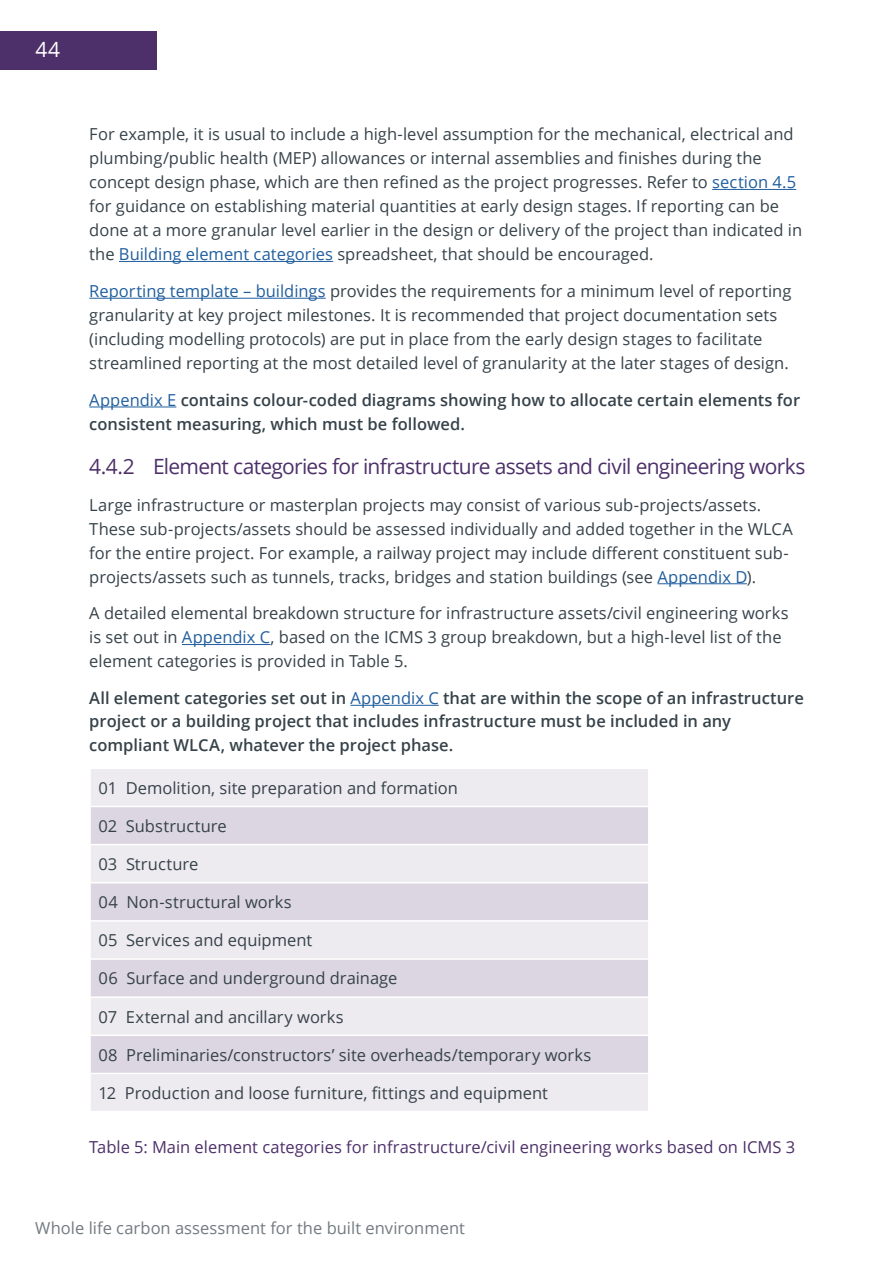
<style>
.page{position:relative;width:893px;height:1263px;background:#fff}
.page>*{position:absolute;margin:0;border:0;box-sizing:border-box;transform-origin:0 0}
.t1{font:21px "Open Sans";letter-spacing:-.035em;color:#4d3069}
.t2{font:16.5px/24px "Open Sans";color:#36424a}
.t3{font:600 16.5px/24px "Open Sans";color:#36424a}
.t4{font:16.5px "Open Sans";color:#4d3069}
.t5{font:16.5px "Open Sans";color:#727b80}
.t6{font:13.5px "Open Sans";color:#fff}
.s1{font-size:21px}
.s2{color:#215e9e}
.s3{font-weight:400;color:#215e9e}
</style>
<div class="page">
<hr style="left:712px;top:189px;width:84px;height:1px;background:#215e9e">
<hr style="left:119px;top:261px;width:214px;height:1px;background:#215e9e">
<hr style="left:89px;top:298px;width:237px;height:1px;background:#215e9e">
<hr style="left:89px;top:407px;width:87px;height:1px;background:#215e9e">
<hr style="left:657px;top:583px;width:90px;height:1px;background:#215e9e">
<hr style="left:182px;top:644px;width:88px;height:1px;background:#215e9e">
<hr style="left:350px;top:705px;width:89px;height:1px;background:#215e9e">
<div style="left:91px;top:769px;width:557px;height:342px;background:#edeaf0"></div>
<svg style="left:91px;top:807px;width:557px;height:266px;background:#e2dee7"></svg>
<hr style="left:89px;top:806px;width:560px;height:1px;background:#fff">
<hr style="left:89px;top:844px;width:560px;height:1px;background:#fff">
<hr style="left:89px;top:882px;width:560px;height:1px;background:#fff">
<hr style="left:89px;top:920px;width:560px;height:2px;background:#fff">
<hr style="left:89px;top:958px;width:560px;height:2px;background:#fff">
<hr style="left:89px;top:996px;width:560px;height:2px;background:#fff">
<hr style="left:89px;top:1034px;width:560px;height:2px;background:#fff">
<hr style="left:89px;top:1073px;width:560px;height:1px;background:#fff">
<div style="left:0;top:31px;width:157px;height:39px;background:#4d3069"></div>
<p class="t6" style="left:35px;top:42px;width:26px">IP<span class="s1">44</span></p>
<p class="t2" style="left:89px;top:122px;width:714px">For example, it is usual to include a high-level assumption for the mechanical, electrical and plumbing/public health (MEP) allowances or internal assemblies and finishes during the concept design phase, which are then refined as the project progresses. Refer to <span class="s2">section 4.5 </span>for guidance on establishing material quantities at early design stages. If reporting can be done at a more granular level earlier in the design or delivery of the project than indicated in the <span class="s2">Building element categories</span> spreadsheet, that should be encouraged.</p>
<p class="t2" style="left:89px;top:279px;width:704px"><span class="s2">Reporting template – buildings</span> provides the requirements for a minimum level of reporting granularity at key project milestones. It is recommended that project documentation sets (including modelling protocols) are put in place from the early design stages to facilitate streamlined reporting at the most detailed level of granularity at the later stages of design.</p>
<p class="t3" style="left:89px;top:387px;width:712px"><span class="s3">Appendix E</span> contains colour-coded diagrams showing how to allocate certain elements for consistent measuring, which must be followed.</p>
<p class="t1" style="left:89px;top:452px;width:718px">4.4.2 Element categories for infrastructure assets and civil engineering works</p>
<p class="t2" style="left:89px;top:492px;width:705px">Large infrastructure or masterplan projects may consist of various sub-projects/assets.<br>These sub-projects/assets should be assessed individually and added together in the WLCA for the entire project. For example, a railway project may include different constituent sub&shy;projects/assets such as tunnels, tracks, bridges and station buildings (see <span class="s2">Appendix D</span>).</p>
<p class="t2" style="left:89px;top:601px;width:701px">A detailed elemental breakdown structure for infrastructure assets/civil engineering works is set out in <span class="s2">Appendix C</span>, based on the ICMS 3 group breakdown, but a high-level list of the element categories is provided in Table 5.</p>
<p class="t3" style="left:89px;top:686px;width:716px;line-height:22.5px">All element categories set out in <span class="s3">Appendix C</span> that are within the scope of an infrastructure project or a building project that includes infrastructure must be included in any</p>
<p class="t3" style="left:89px;top:732px;width:366px">compliant WLCA, whatever the project phase.</p>
<p class="t2" style="left:99px;top:775px;width:361px">01 Demolition, site preparation and formation</p>
<p class="t2" style="left:99px;top:813px;width:130px">02 Substructure</p>
<p class="t2" style="left:99px;top:851px;width:101px">03 Structure</p>
<p class="t2" style="left:99px;top:890px;width:195px">04 Non-structural works</p>
<p class="t2" style="left:99px;top:928px;width:215px">05 Services and equipment</p>
<p class="t2" style="left:99px;top:966px;width:300px">06 Surface and underground drainage</p>
<p class="t2" style="left:99px;top:1004px;width:247px">07 External and ancillary works</p>
<p class="t2" style="left:99px;top:1042px;width:494px">08 Preliminaries/constructors’ site overheads/temporary works</p>
<p class="t2" style="left:99px;top:1080px;width:451px">12 Production and loose furniture, fittings and equipment</p>
<p class="t4" style="left:89px;top:1136px;width:707px">Table 5: Main element categories for infrastructure/civil engineering works based on ICMS 3</p>
<p class="t5" style="left:35px;top:1217px;width:431px">Whole life carbon assessment for the built environment</p>
</div>
